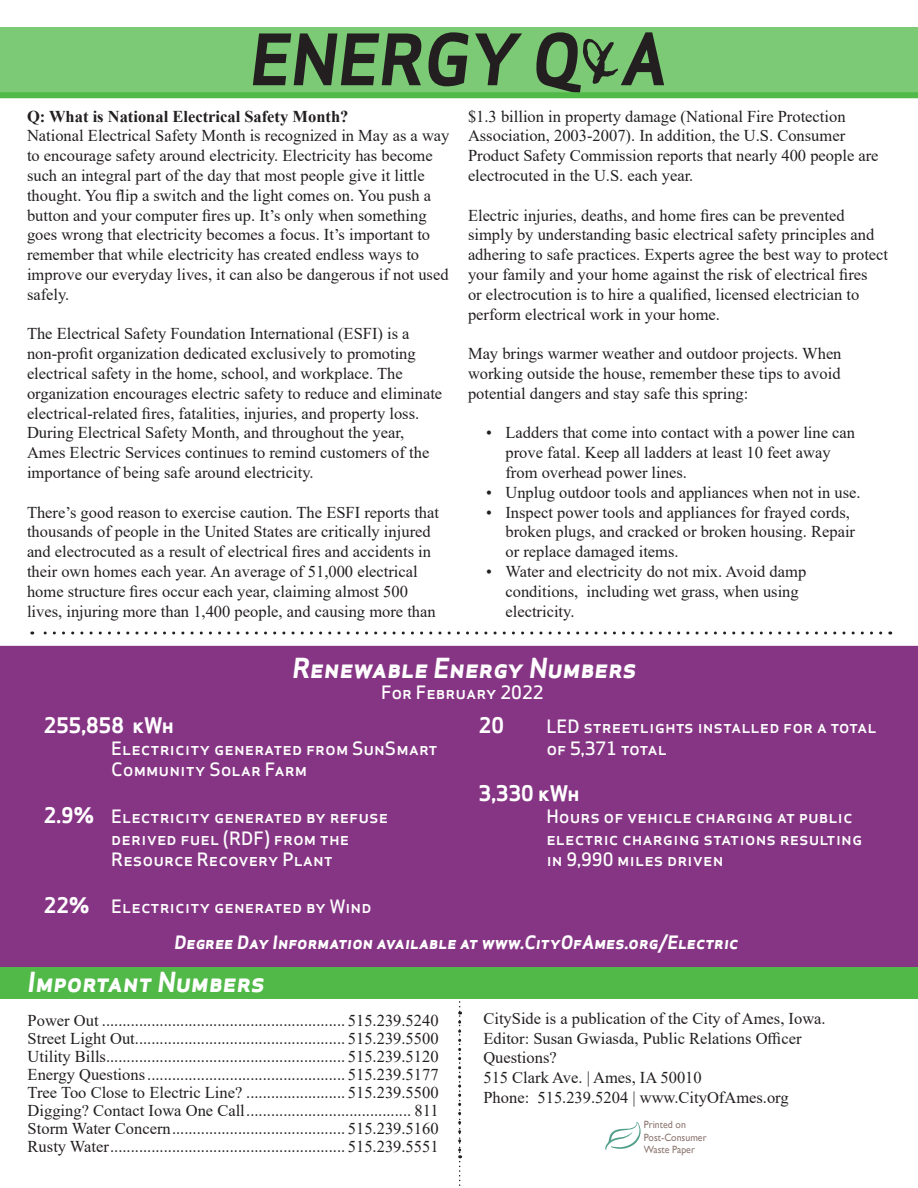
<style>
.page{position:relative;width:918px;height:1188px;background:#fff}
.page>*{position:absolute;margin:0;border:0;box-sizing:border-box;transform-origin:0 0}
.t1{font:italic 700 69px "Apex Sans";color:#231f20}
.t2{font:italic 700 27px "Apex Sans";color:#fff}
.t3{font:700 21px "Apex Sans";color:#fff}
.t4{font:500 18px/21.6px "Apex Sans";color:#fff}
.t5{font:italic 700 18px "Apex Sans";color:#fff}
.t6{font:16.5px/19.8px "Times New Roman";color:#231f20}
.t7{font:700 16.5px "Times New Roman";color:#231f20}
.t8{font:10.5px/12.6px "Gill Sans";color:#8d7872;scale:.94 1}
.s1{font-family:"Mistral";font-weight:400;font-style:normal}
.s2{font-weight:700;font-size:21px}
</style>
<div class="page">
<svg style="left:32px;top:632px;width:849px;height:2px"></svg>
<div style="left:0;top:27px;width:918px;height:68px;background:#7cca75"></div>
<div style="left:0;top:92px;width:918px;height:6px;background:#51b948"></div>
<svg style="left:605px;top:1122px;width:36px;height:28px"></svg>
<div style="left:0;top:646px;width:918px;height:321px;background:#863584"></div>
<div style="left:0;top:967px;width:918px;height:32px;background:#51b948"></div>
<svg style="left:458px;top:1001px;width:3px;height:185px"></svg>
<p class="t1" style="left:250px;top:15px;width:419px">ENERGY Q<span class="s1">&amp;</span>A</p>
<p class="t7" style="left:27px;top:104px;width:323px">Q: What is National Electrical Safety Month?</p>
<p class="t6" style="left:27px;top:125px;width:424px">National Electrical Safety Month is recognized in May as a way to encourage safety around electricity. Electricity has become such an integral part of the day that most people give it little thought. You flip a switch and the light comes on. You push a button and your computer fires up. It’s only when something goes wrong that electricity becomes a focus. It’s important to remember that while electricity has created endless ways to improve our everyday lives, it can also be dangerous if not used safely.</p>
<p class="t6" style="left:27px;top:323px;width:417px">The Electrical Safety Foundation International (ESFI) is a non-profit organization dedicated exclusively to promoting electrical safety in the home, school, and workplace. The organization encourages electric safety to reduce and eliminate electrical-related fires, fatalities, injuries, and property loss.<br>During Electrical Safety Month, and throughout the year, Ames Electric Services continues to remind customers of the importance of being safe around electricity.</p>
<p class="t6" style="left:27px;top:502px;width:414px">There’s good reason to exercise caution. The ESFI reports that thousands of people in the United States are critically injured and electrocuted as a result of electrical fires and accidents in their own homes each year. An average of 51,000 electrical home structure fires occur each year, claiming almost 500 lives, injuring more than 1,400 people, and causing more than</p>
<p class="t6" style="left:468px;top:106px;width:412px">$1.3 billion in property damage (National Fire Protection Association, 2003-2007). In addition, the U.S. Consumer Product Safety Commission reports that nearly 400 people are electrocuted in the U.S. each year.</p>
<p class="t6" style="left:468px;top:205px;width:422px">Electric injuries, deaths, and home fires can be prevented simply by understanding basic electrical safety principles and adhering to safe practices. Experts agree the best way to protect your family and your home against the risk of electrical fires<br>or electrocution is to hire a qualified, licensed electrician to perform electrical work in your home.</p>
<p class="t6" style="left:468px;top:343px;width:375px;text-align:justify">May brings warmer weather and outdoor projects. When working outside the house, remember these tips to avoid potential dangers and stay safe this spring:</p>
<p class="t6" style="left:506px;top:422px;width:351px;text-indent:-20px">• Ladders that come into contact with a power line can prove fatal. Keep all ladders at least 10 feet away from overhead power lines.</p>
<p class="t6" style="left:486px;top:482px;width:376px">• Unplug outdoor tools and appliances when not in use.</p>
<p class="t6" style="left:506px;top:502px;width:351px;text-indent:-20px">• Inspect power tools and appliances for frayed cords, broken plugs, and cracked or broken housing. Repair or replace damaged items.</p>
<p class="t6" style="left:506px;top:561px;width:302px;text-indent:-20px">• Water and electricity do not mix. Avoid damp conditions, including wet grass, when using electricity.</p>
<p class="t2" style="left:293px;top:650px;width:346px">Renewable Energy Numbers</p>
<p class="t4" style="left:381px;top:680px;width:164px">For February 2022</p>
<p class="t3" style="left:44px;top:712px;width:132px">255,858 kWh</p>
<p class="t4" style="left:111px;top:735px;width:328px">Electricity generated from SunSmart<br>Community Solar Farm</p>
<p class="t4" style="left:111px;top:803px;width:279px;text-indent:-67px"><span class="s2">2.9%</span> Electricity generated by refuse derived fuel (RDF) from the</p>
<p class="t4" style="left:111px;top:847px;width:223px">Resource Recovery Plant</p>
<p class="t4" style="left:44px;top:893px;width:329px"><span class="s2">22%</span> Electricity generated by Wind</p>
<p class="t3" style="left:479px;top:712px;width:27px">20</p>
<p class="t4" style="left:546px;top:713px;width:332px">LED streetlights installed for a total of 5,371 total</p>
<p class="t3" style="left:479px;top:780px;width:102px">3,330 kWh</p>
<p class="t4" style="left:546px;top:803px;width:318px">Hours of vehicle charging at public electric charging stations resulting in 9,990 miles driven</p>
<p class="t5" style="left:174px;top:931px;width:566px">Degree Day Information available at www.CityOfAmes.org/Electric</p>
<p class="t2" style="left:28px;top:965px;width:239px">Important Numbers</p>
<p class="t6" style="left:28px;top:1010px;width:413px">Power Out ........................................................... 515.239.5240</p>
<p class="t6" style="left:28px;top:1028px;width:413px">Street Light Out................................................... 515.239.5500</p>
<p class="t6" style="left:28px;top:1046px;width:413px">Utility Bills.......................................................... 515.239.5120</p>
<p class="t6" style="left:28px;top:1064px;width:413px">Energy Questions................................................ 515.239.5177</p>
<p class="t6" style="left:28px;top:1082px;width:413px">Tree Too Close to Electric Line? ........................ 515.239.5500</p>
<p class="t6" style="left:28px;top:1100px;width:413px">Digging? Contact Iowa One Call........................................ 811</p>
<p class="t6" style="left:28px;top:1118px;width:413px">Storm Water Concern.......................................... 515.239.5160</p>
<p class="t6" style="left:28px;top:1136px;width:413px">Rusty Water......................................................... 515.239.5551</p>
<p class="t6" style="left:483px;top:1008px;width:344px">CitySide is a publication of the City of Ames, Iowa.</p>
<p class="t6" style="left:483px;top:1028px;width:320px">Editor: Susan Gwiasda, Public Relations Officer</p>
<p class="t6" style="left:483px;top:1047px;width:75px">Questions?</p>
<p class="t6" style="left:483px;top:1067px;width:220px">515 Clark Ave. | Ames, IA 50010</p>
<p class="t6" style="left:483px;top:1087px;width:307px">Phone: 515.239.5204 | www.CityOfAmes.org</p>
<p class="t8" style="left:644px;top:1119px;width:68px">Printed on<br>Post-Consumer<br>Waste Paper</p>
</div>
